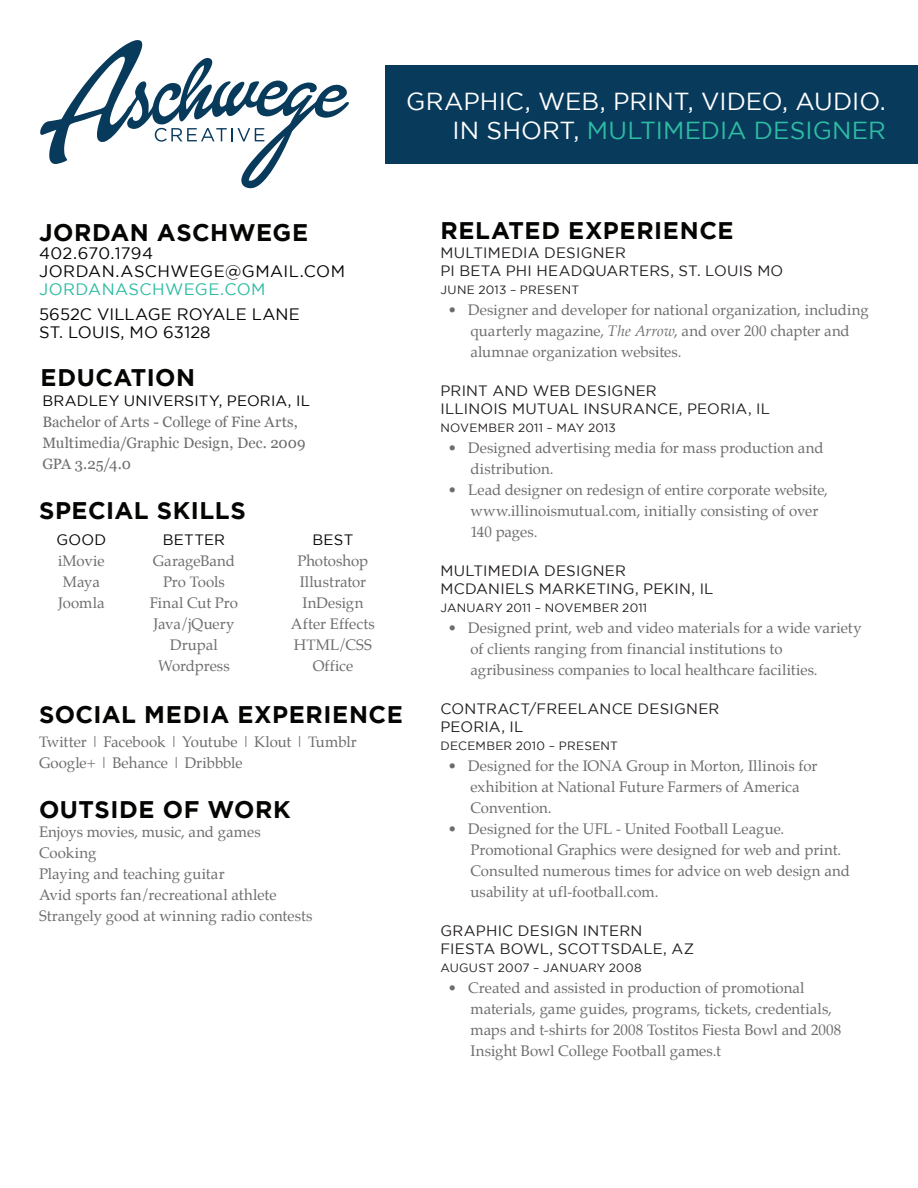
<style>
.page{position:relative;width:918px;height:1188px;background:#fff}
.page>*{position:absolute;margin:0;border:0;box-sizing:border-box;transform-origin:0 0}
.t1{font:24.6px/29.5px "Gotham";color:#fff;text-align:right}
.t2{font:700 24px "Gotham";letter-spacing:.02em;color:#050504}
.t3{font:16.5px/18px "Gotham";letter-spacing:.01em;color:#050504}
.t4{font:16.5px "Gotham";letter-spacing:.025em;color:#2ebca3}
.t5{font:15px/21px "Palatino";color:#6d6d6e}
.t6{font:15px/18px "Gotham";letter-spacing:.015em;color:#231f20}
.t7{font:15px/21px "Georgia";letter-spacing:.005em;color:#6d6d6e}
.t8{font:15px "Gotham";letter-spacing:.015em;color:#050504}
.t9{font:15px "Gotham";letter-spacing:.015em;color:#050605}
.t10{font:12px "Gotham";letter-spacing:.02em;color:#231f20}
.s1{color:#2ebca3}
.s2{font-style:italic}
</style>
<div class="page">
<svg style="left:40px;top:40px;width:309px;height:148px"></svg>
<div style="left:386px;top:66px;width:532px;height:98px;background:#083a5c"></div>
<h1 class="t1" style="left:406px;top:86px;width:481px">GRAPHIC, WEB, PRINT, VIDEO, AUDIO.<br>IN SHORT, <span class="s1">MULTIMEDIA DESIGNER</span></h1>
<h2 class="t2" style="left:39px;top:219px;width:271px">JORDAN ASCHWEGE</h2>
<p class="t3" style="left:39px;top:244px;width:308px">402.670.1794<br>JORDAN.ASCHWEGE@GMAIL.COM</p>
<p class="t4" style="left:39px;top:280px;width:228px">JORDANASCHWEGE.COM</p>
<p class="t3" style="left:39px;top:305px;width:262px">5652C VILLAGE ROYALE LANE<br>ST. LOUIS, MO 63128</p>
<h2 class="t2" style="left:41px;top:364px;width:156px">EDUCATION</h2>
<p class="t8" style="left:42px;top:392px;width:269px">BRADLEY UNIVERSITY, PEORIA, IL</p>
<p class="t7" style="left:42px;top:411px;width:265px">Bachelor of Arts - College of Fine Arts,<br>Multimedia/Graphic Design, Dec. 2009<br>GPA 3.25/4.0</p>
<h2 class="t2" style="left:39px;top:497px;width:208px">SPECIAL SKILLS</h2>
<p class="t9" style="left:57px;top:532px;width:51px">GOOD</p>
<p class="t5" style="left:58px;top:551px;width:48px;text-align:center">iMovie<br>Maya<br>Joomla</p>
<p class="t9" style="left:163px;top:532px;width:64px">BETTER</p>
<p class="t5" style="left:150px;top:551px;width:90px;text-align:center">GarageBand<br>Pro Tools<br>Final Cut Pro<br>Java/jQuery<br>Drupal<br>Wordpress</p>
<p class="t9" style="left:312px;top:532px;width:42px">BEST</p>
<p class="t5" style="left:291px;top:551px;width:85px;text-align:center">Photoshop<br>Illustrator<br>InDesign<br>After Effects<br>HTML/CSS<br>Office</p>
<h2 class="t2" style="left:39px;top:701px;width:365px">SOCIAL MEDIA EXPERIENCE</h2>
<p class="t5" style="left:39px;top:731px;width:319px">Twitter | Facebook | Youtube | Klout | Tumblr<br>Google+ | Behance | Dribbble</p>
<h2 class="t2" style="left:39px;top:796px;width:253px">OUTSIDE OF WORK</h2>
<p class="t5" style="left:39px;top:822px;width:275px">Enjoys movies, music, and games<br>Cooking<br>Playing and teaching guitar<br>Avid sports fan/recreational athlete<br>Strangely good at winning radio contests</p>
<h2 class="t2" style="left:440px;top:217px;width:295px">RELATED EXPERIENCE</h2>
<p class="t6" style="left:440px;top:244px;width:344px">MULTIMEDIA DESIGNER<br>PI BETA PHI HEADQUARTERS, ST. LOUIS MO</p>
<p class="t10" style="left:440px;top:284px;width:140px">JUNE 2013 – PRESENT</p>
<p class="t5" style="left:470px;top:300px;width:400px;text-indent:-22px">• Designer and developer for national organization, including quarterly magazine, <span class="s2">The Arrow</span>, and over 200 chapter and alumnae organization websites.</p>
<p class="t6" style="left:440px;top:382px;width:331px">PRINT AND WEB DESIGNER<br>ILLINOIS MUTUAL INSURANCE, PEORIA, IL</p>
<p class="t10" style="left:440px;top:422px;width:177px">NOVEMBER 2011 – MAY 2013</p>
<p class="t5" style="left:470px;top:438px;width:355px;text-indent:-22px">• Designed advertising media for mass production and distribution.</p>
<p class="t5" style="left:470px;top:480px;width:359px;text-indent:-22px">• Lead designer on redesign of entire corporate website, www.illinoismutual.com, initially consisting of over<br>140 pages.</p>
<p class="t6" style="left:440px;top:562px;width:275px">MULTIMEDIA DESIGNER<br>MCDANIELS MARKETING, PEKIN, IL</p>
<p class="t10" style="left:440px;top:602px;width:208px">JANUARY 2011 – NOVEMBER 2011</p>
<p class="t5" style="left:470px;top:618px;width:393px;text-indent:-22px">• Designed print, web and video materials for a wide variety of clients ranging from financial institutions to agribusiness companies to local healthcare facilities.</p>
<p class="t6" style="left:440px;top:700px;width:280px">CONTRACT/FREELANCE DESIGNER<br>PEORIA, IL</p>
<p class="t10" style="left:440px;top:740px;width:179px">DECEMBER 2010 – PRESENT</p>
<p class="t5" style="left:470px;top:756px;width:349px;text-indent:-22px">• Designed for the IONA Group in Morton, Illinois for exhibition at National Future Farmers of America<br>Convention.</p>
<p class="t5" style="left:470px;top:819px;width:381px;text-indent:-22px">• Designed for the UFL - United Football League.<br>Promotional Graphics were designed for web and print.<br>Consulted numerous times for advice on web design and usability at ufl-football.com.</p>
<p class="t6" style="left:440px;top:922px;width:255px">GRAPHIC DESIGN INTERN<br>FIESTA BOWL, SCOTTSDALE, AZ</p>
<p class="t10" style="left:440px;top:962px;width:203px">AUGUST 2007 – JANUARY 2008</p>
<p class="t5" style="left:470px;top:978px;width:372px;text-indent:-22px">• Created and assisted in production of promotional materials, game guides, programs, tickets, credentials, maps and t-shirts for 2008 Tostitos Fiesta Bowl and 2008<br>Insight Bowl College Football games.t</p>
</div>
